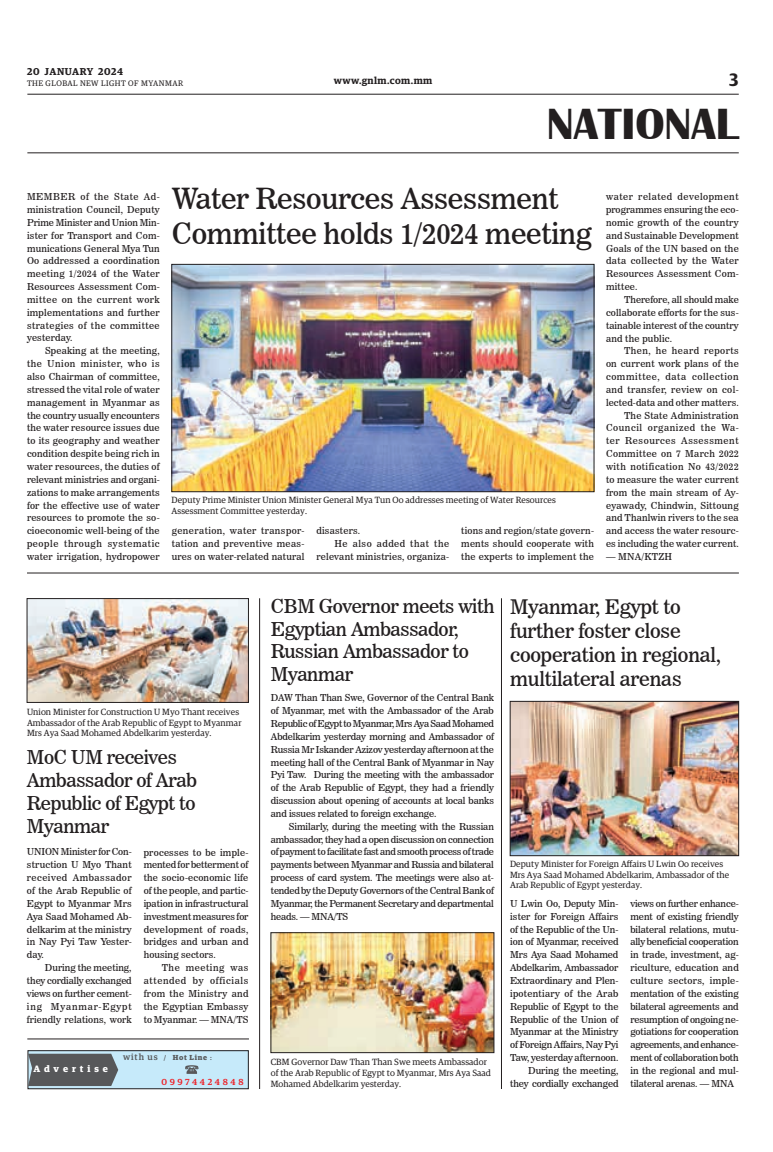
<style>
.page{position:relative;width:773px;height:1152px;background:#fff}
.page>*{position:absolute;margin:0;border:0;box-sizing:border-box;transform-origin:0 0}
.t1{font:700 45px "Britannic";color:#231f20}
._2_Clm_Head{font:29px/34.8px "News 706 BT Roman C";letter-spacing:-.01em;color:#231f20}
._2_Clm_Head-2{font:20px/24px "News 706 BT Roman C";letter-spacing:-.01em;color:#231f20}
._2_Clm_Head-3{font:19px/22.8px "News 706 BT Roman C";letter-spacing:-.02em;color:#231f20}
.t2{font:600 18px "Guardian Egyp";color:#231f20}
.t3{font:600 10px "Guardian Egyp";letter-spacing:.045em;color:#231f20}
._2nd_Body{font:9.5px/12.9px "News 706 BT Roman C";letter-spacing:.02em;color:#231f20;text-align:justify}
.Normal_Para{font:9.5px/12.9px "News 706 BT Roman C";letter-spacing:.005em;color:#231f20;text-align:justify}
._2nd_Body-2{font:9.5px/12.9px "News 706 BT Roman C";letter-spacing:-.01em;color:#231f20;text-align:right}
.t4{font:700 9.3px "Guardian Egyp";letter-spacing:.42em;color:#fff}
.t5{font:9px/10.8px "Guardian Egyp";letter-spacing:.01em;color:#231f20}
.t6{font:500 8.8px "Guardian Egyp";letter-spacing:.3em;color:#ee1d23}
.t7{font:8px "Guardian Egyp";letter-spacing:.06em;color:#231f20}
.t8{font:700 7.3px "Guardian Egyp";letter-spacing:.1em;color:#57585a}
.s1{font-weight:500;font-size:8.9px}
.s2{font-weight:500;font-size:6.9px}
.s3{font-weight:500}
</style>
<div class="page">
<hr style="left:27px;top:94px;width:711px;height:1px;background:#231f20">
<hr style="left:27px;top:153px;width:711px;height:1px;background:#231f20">
<div style="left:28px;top:1051px;width:220px;height:38px;background:#c6eafa"></div>
<div style="left:28px;top:1050px;width:220px;height:39px;border:1px solid #231f20"></div>
<svg style="left:185px;top:1065px;width:13px;height:9px"></svg>
<div style="left:28px;top:1054px;width:90px;height:32px;background:#57585a"></div>
<img style="left:174px;top:266px;width:418px;height:224px">
<div style="left:172px;top:264px;width:422px;height:228px;border:1px solid #231f20"></div>
<img style="left:512px;top:703px;width:224px;height:151px">
<div style="left:510px;top:701px;width:228px;height:155px;border:1px solid #231f20"></div>
<img style="left:273px;top:935px;width:219px;height:116px">
<div style="left:271px;top:933px;width:223px;height:120px;border:1px solid #231f20"></div>
<img style="left:29px;top:600px;width:217px;height:101px">
<div style="left:27px;top:598px;width:221px;height:105px;border:1px solid #231f20"></div>
<hr style="left:27px;top:1039px;width:222px;height:1px;background:#231f20">
<hr style="left:27px;top:573px;width:711px;height:1px;background:#231f20">
<hr style="left:501px;top:598px;width:1px;height:491px;background:#231f20">
<hr style="left:259px;top:598px;width:1px;height:491px;background:#231f20">
<p class="t3" style="left:27px;top:64px;width:97px">20 JANUARY 2024</p>
<p class="t7" style="left:27px;top:78px;width:158px">THE GLOBAL NEW LIGHT OF MYANMAR</p>
<p class="t3" style="left:334px;top:73px;width:100px">www.gnlm.com.mm</p>
<h3 class="t2" style="left:729px;top:67px;width:11px">3</h3>
<h1 class="t1" style="left:547px;top:98px;width:193px">NATIONAL</h1>
<p class="_2_Clm_Head" style="left:172px;top:181px;width:422px">Water Resources Assessment<br>Committee holds 1/2024 meeting</p>
<p class="Normal_Para" style="left:27px;top:190px;width:134px">MEMBER of the State Ad&shy;ministration Council, Deputy Prime Minister and Union Min&shy;ister for Transport and Com&shy;munications General Mya Tun Oo addressed a coordination meeting 1/2024 of the Water Resources Assessment Com&shy;mittee on the current work implementations and further strategies of the committee yesterday.</p>
<p class="_2nd_Body" style="left:27px;top:344px;width:134px;text-indent:18px">Speaking at the meeting, the Union minister, who is also Chairman of committee, stressed the vital role of water management in Myanmar as the country usually encounters the water resource issues due to its geography and weather condition despite being rich in water resources, the duties of relevant ministries and organi&shy;zations to make arrangements for the effective use of water resources to promote the so&shy;cioeconomic well-being of the people through systematic water irrigation, hydropower</p>
<p class="_2nd_Body" style="left:606px;top:190px;width:134px">water related development programmes ensuring the eco&shy;nomic growth of the country and Sustainable Development Goals of the UN based on the data collected by the Water Resources Assessment Com&shy;mittee.</p>
<p class="_2nd_Body" style="left:606px;top:293px;width:134px;text-indent:18px">Therefore, all should make collaborate efforts for the sus&shy;tainable interest of the country and the public.</p>
<p class="_2nd_Body" style="left:606px;top:344px;width:134px;text-indent:18px">Then, he heard reports on current work plans of the committee, data collection and transfer, review on col&shy;lected-data and other matters.</p>
<p class="_2nd_Body" style="left:606px;top:409px;width:134px;text-indent:18px">The State Administration Council organized the Wa&shy;ter Resources Assessment Committee on 7 March 2022 with notification No 43/2022 to measure the water current from the main stream of Ay&shy;eyawady, Chindwin, Sittoung and Thanlwin rivers to the sea and access the water resourc&shy;es including the water current.</p>
<p class="_2nd_Body" style="left:606px;top:550px;width:68px">— MNA/KTZH</p>
<p class="_2_Clm_Head-2" style="left:510px;top:594px;width:212px">Myanmar, Egypt to further foster close cooperation in regional, multilateral arenas</p>
<p class="t5" style="left:172px;top:494px;width:386px">Deputy Prime Minister Union Minister General Mya Tun Oo addresses meeting of Water Resources<br>Assessment Committee yesterday.</p>
<p class="_2nd_Body" style="left:172px;top:524px;width:134px">generation, water transpor&shy;tation and preventive meas&shy;ures on water-related natural</p>
<p class="_2nd_Body" style="left:316px;top:524px;width:45px">disasters.</p>
<p class="_2nd_Body" style="left:461px;top:524px;width:134px">tions and region/state govern&shy;ments should cooperate with the experts to implement the</p>
<p class="_2nd_Body" style="left:316px;top:537px;width:134px;text-align:right">He also added that the relevant ministries, organiza-</p>
<p class="_2_Clm_Head-3" style="left:271px;top:595px;width:225px">CBM Governor meets with<br>Egyptian Ambassador,<br>Russian Ambassador to<br>Myanmar</p>
<p class="Normal_Para" style="left:271px;top:691px;width:225px">DAW Than Than Swe, Governor of the Central Bank of Myanmar, met with the Ambassador of the Arab Republic of Egypt to Myanmar, Mrs Aya Saad Mohamed Abdelkarim yesterday morning and Ambassador of Russia Mr Iskander Azizov yesterday afternoon at the meeting hall of the Central Bank of Myanmar in Nay Pyi Taw. During the meeting with the ambassador of the Arab Republic of Egypt, they had a friendly discussion about opening of accounts at local banks and issues related to foreign exchange.</p>
<p class="_2nd_Body" style="left:271px;top:820px;width:225px;text-indent:18px">Similarly, during the meeting with the Russian ambassador, they had a open discussion on connection of payment to facilitate fast and smooth process of trade payments between Myanmar and Russia and bilateral process of card system. The meetings were also at&shy;tended by the Deputy Governors of the Central Bank of Myanmar, the Permanent Secretary and departmental heads. — MNA/TS</p>
<p class="t5" style="left:27px;top:706px;width:216px">Union Minister for Construction U Myo Thant receives<br>Ambassador of the Arab Republic of Egypt to Myanmar<br>Mrs Aya Saad Mohamed Abdelkarim yesterday.</p>
<p class="_2_Clm_Head-3" style="left:27px;top:746px;width:172px">MoC UM receives<br>Ambassador of Arab<br>Republic of Egypt to<br>Myanmar</p>
<p class="Normal_Para" style="left:27px;top:846px;width:106px">UNION Minister for Con&shy;struction U Myo Thant received Ambassador of the Arab Republic of Egypt to Myanmar Mrs Aya Saad Mohamed Ab&shy;delkarim at the ministry in Nay Pyi Taw Yester&shy;day.</p>
<p class="_2nd_Body" style="left:27px;top:961px;width:106px;text-indent:18px">During the meeting, they cordially exchanged views on further cement&shy;ing Myanmar-Egypt friendly relations, work</p>
<p class="_2nd_Body" style="left:144px;top:846px;width:106px">processes to be imple&shy;mented for betterment of the socio-economic life of the people, and partic&shy;ipation in infrastructural investment measures for development of roads, bridges and urban and housing sectors.</p>
<p class="_2nd_Body" style="left:144px;top:961px;width:106px;text-indent:18px">The meeting was attended by officials from the Ministry and the Egyptian Embassy to Myanmar. — MNA/TS</p>
<p class="t5" style="left:510px;top:858px;width:221px">Deputy Minister for Foreign Affairs U Lwin Oo receives<br>Mrs Aya Saad Mohamed Abdelkarim, Ambassador of the<br>Arab Republic of Egypt yesterday.</p>
<p class="Normal_Para" style="left:510px;top:897px;width:110px">U Lwin Oo, Deputy Min&shy;ister for Foreign Affairs of the Republic of the Un&shy;ion of Myanmar, received Mrs Aya Saad Mohamed Abdelkarim, Ambassador Extraordinary and Plen&shy;ipotentiary of the Arab Republic of Egypt to the Republic of the Union of Myanmar at the Ministry of Foreign Affairs, Nay Pyi Taw, yesterday afternoon.</p>
<p class="_2nd_Body-2" style="left:510px;top:1064px;width:110px">During the meeting, they cordially exchanged</p>
<p class="_2nd_Body" style="left:630px;top:897px;width:110px">views on further enhance&shy;ment of existing friendly bilateral relations, mutu&shy;ally beneficial cooperation in trade, investment, ag&shy;riculture, education and culture sectors, imple&shy;mentation of the existing bilateral agreements and resumption of ongoing ne&shy;gotiations for cooperation agreements, and enhance&shy;ment of collaboration both in the regional and mul&shy;tilateral arenas. — MNA</p>
<p class="t8" style="left:123px;top:1051px;width:90px"><span class="s1">with us</span> <span class="s2">/</span> Hot Line <span class="s3">:</span></p>
<p class="t5" style="left:271px;top:1056px;width:222px">CBM Governor Daw Than Than Swe meets Ambassador of the Arab Republic of Egypt to Myanmar, Mrs Aya Saad<br>Mohamed Abdelkarim yesterday.</p>
<p class="t4" style="left:33px;top:1062px;width:76px">Advertise</p>
<p class="t6" style="left:161px;top:1076px;width:84px">09974424848</p>
</div>
